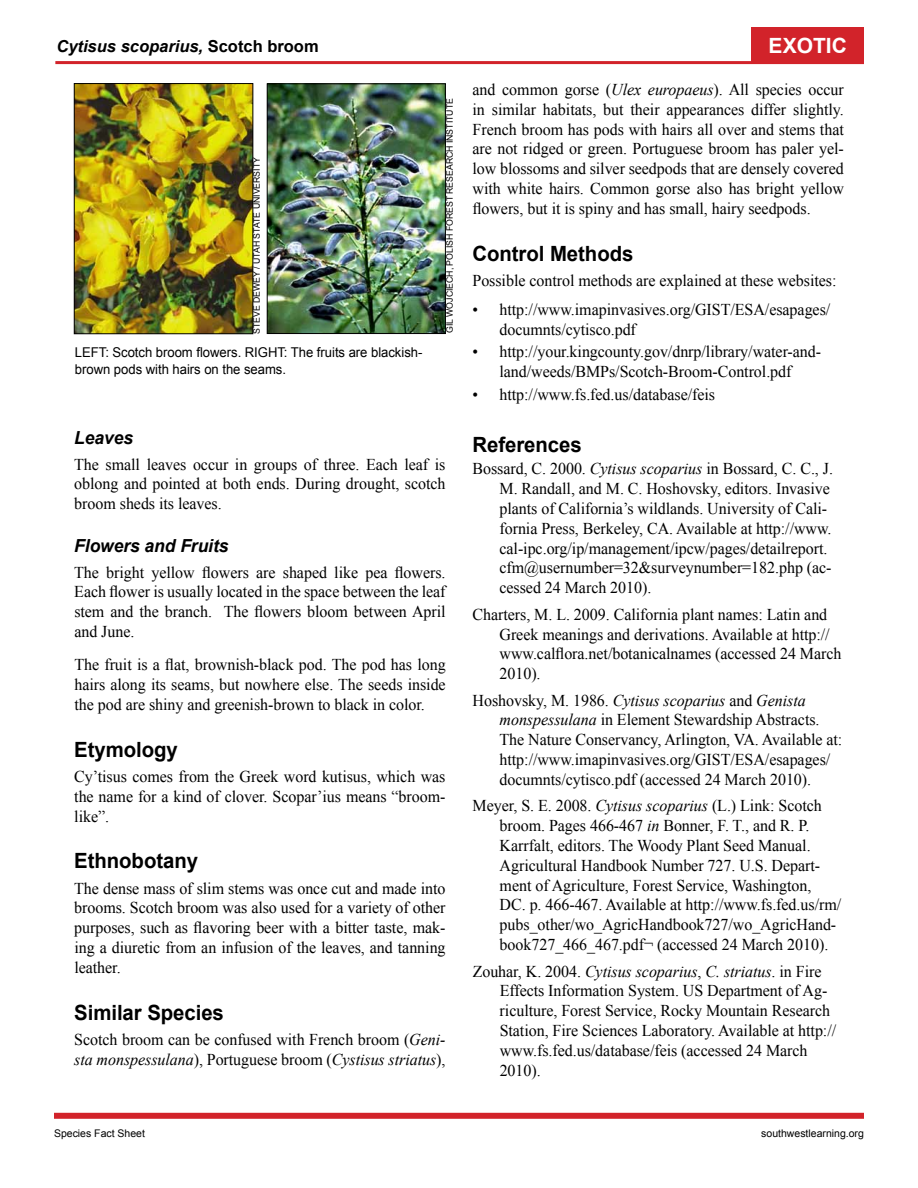
<style>
.page{position:relative;width:918px;height:1188px;background:#fff}
.page>*{position:absolute;margin:0;border:0;box-sizing:border-box;transform-origin:0 0}
.t1{font:700 21px "Arial";letter-spacing:-.005em;color:#000}
.t2{font:700 21px "Arial";color:#fff}
.t3{font:italic 700 18px "Arial";letter-spacing:-.005em;color:#000}
.t4{font:16.5px/19.8px "Times New Roman";letter-spacing:-.005em;color:#000}
.t5{font:italic 700 16.5px "Arial";color:#000}
.t6{font:13.5px/16.2px "Arial";letter-spacing:-.005em;color:#000}
.t7{font:10.5px "Arial";color:#000}
.t8{font:9px "Arial";letter-spacing:-.005em;color:#000}
.s1{font-style:normal}
.s2{font-style:italic}
</style>
<div class="page">
<div style="left:54px;top:1113px;width:810px;height:6px;background:#d2232a"></div>
<hr style="left:55px;top:61px;width:809px;height:3px;background:#d2232a">
<div style="left:752px;top:28px;width:112px;height:35px;background:#d2232a"></div>
<img style="left:76px;top:85px;width:175px;height:247px">
<div style="left:74px;top:83px;width:179px;height:251px;border:1px solid #000"></div>
<img style="left:269px;top:85px;width:175px;height:247px">
<div style="left:267px;top:83px;width:179px;height:251px;border:1px solid #000"></div>
<p class="t5" style="left:56px;top:36px;width:264px">Cytisus scoparius, <span class="s1">Scotch broom</span></p>
<p class="t8" style="left:251px;top:334px;width:177px;rotate:-90deg">steve dewey / utah state university</p>
<p class="t6" style="left:75px;top:345px;width:349px">LEFT: Scotch broom flowers. RIGHT: The fruits are blackish&shy;brown pods with hairs on the seams.</p>
<p class="t8" style="left:444px;top:333px;width:235px;rotate:-90deg">Gil Wojciech, Polish Forest Research Institute</p>
<p class="t3" style="left:74px;top:426px;width:60px">Leaves</p>
<p class="t4" style="left:74px;top:454px;width:373px;text-align:justify">The small leaves occur in groups of three. Each leaf is oblong and pointed at both ends. During drought, scotch broom sheds its leaves.</p>
<p class="t3" style="left:74px;top:534px;width:156px">Flowers and Fruits</p>
<p class="t4" style="left:74px;top:562px;width:373px;text-align:justify">The bright yellow flowers are shaped like pea flowers.<br>Each flower is usually located in the space between the leaf stem and the branch. The flowers bloom between April and June.</p>
<p class="t4" style="left:74px;top:655px;width:373px;text-align:justify">The fruit is a flat, brownish-black pod. The pod has long hairs along its seams, but nowhere else. The seeds inside the pod are shiny and greenish-brown to black in color.</p>
<p class="t1" style="left:74px;top:736px;width:105px">Etymology</p>
<p class="t4" style="left:74px;top:766px;width:373px;text-align:justify">Cy’tisus comes from the Greek word kutisus, which was the name for a kind of clover. Scopar’ius means “broom&shy;like”.</p>
<p class="t1" style="left:74px;top:847px;width:125px">Ethnobotany</p>
<p class="t4" style="left:74px;top:878px;width:373px;text-align:justify">The dense mass of slim stems was once cut and made into brooms. Scotch broom was also used for a variety of other purposes, such as flavoring beer with a bitter taste, mak&shy;ing a diuretic from an infusion of the leaves, and tanning leather.</p>
<p class="t1" style="left:74px;top:998px;width:151px">Similar Species</p>
<p class="t4" style="left:74px;top:1029px;width:373px">Scotch broom can be confused with French broom (<span class="s2">Geni&shy;sta monspessulana</span>), Portuguese broom (<span class="s2">Cystisus striatus</span>),</p>
<p class="t2" style="left:769px;top:32px;width:28px">Exotic</p>
<p class="t4" style="left:473px;top:79px;width:373px;text-align:justify">and common gorse (<span class="s2">Ulex europaeus</span>). All species occur in similar habitats, but their appearances differ slightly.<br>French broom has pods with hairs all over and stems that are not ridged or green. Portuguese broom has paler yel&shy;low blossoms and silver seedpods that are densely covered with white hairs. Common gorse also has bright yellow flowers, but it is spiny and has small, hairy seedpods.</p>
<p class="t1" style="left:472px;top:239px;width:162px">Control Methods</p>
<p class="t4" style="left:472px;top:270px;width:366px">Possible control methods are explained at these websites:</p>
<p class="t4" style="left:500px;top:299px;width:332px;text-indent:-27px">• http://www.imapinvasives.org/GIST/ESA/esapages/ documnts/cytisco.pdf</p>
<p class="t4" style="left:473px;top:342px;width:350px;text-align:center">• http://your.kingcounty.gov/dnrp/library/water-and&shy;land/weeds/BMPs/Scotch-Broom-Control.pdf</p>
<p class="t4" style="left:473px;top:384px;width:244px">• http://www.fs.fed.us/database/feis</p>
<p class="t1" style="left:472px;top:431px;width:111px">References</p>
<p class="t4" style="left:500px;top:459px;width:335px;text-indent:-27px">Bossard, C. 2000. <span class="s2">Cytisus scoparius</span> in Bossard, C. C., J.<br>M. Randall, and M. C. Hoshovsky, editors. Invasive plants of California’s wildlands. University of Cali&shy;fornia Press, Berkeley, CA. Available at http://www. cal-ipc.org/ip/management/ipcw/pages/detailreport. cfm@usernumber=32&amp;surveynumber=182.php (ac&shy;cessed 24 March 2010).</p>
<p class="t4" style="left:500px;top:604px;width:343px;text-indent:-27px">Charters, M. L. 2009. California plant names: Latin and Greek meanings and derivations. Available at http:// www.calflora.net/botanicalnames (accessed 24 March 2010).</p>
<p class="t4" style="left:500px;top:690px;width:344px;text-indent:-27px">Hoshovsky, M. 1986. <span class="s2">Cytisus scoparius</span> and <span class="s2">Genista monspessulana</span> in Element Stewardship Abstracts.<br>The Nature Conservancy, Arlington, VA. Available at: http://www.imapinvasives.org/GIST/ESA/esapages/ documnts/cytisco.pdf (accessed 24 March 2010).</p>
<p class="t4" style="left:500px;top:796px;width:343px;text-indent:-27px">Meyer, S. E. 2008. <span class="s2">Cytisus scoparius</span> (L.) Link: Scotch broom. Pages 466-467 <span class="s2">in</span> Bonner, F. T., and R. P.<br>Karrfalt, editors. The Woody Plant Seed Manual.<br>Agricultural Handbook Number 727. U.S. Depart&shy;ment of Agriculture, Forest Service, Washington, DC. p. 466-467. Available at http://www.fs.fed.us/rm/ pubs_other/wo_AgricHandbook727/wo_AgricHand&shy;book727_466_467.pdf¬ (accessed 24 March 2010).</p>
<p class="t4" style="left:500px;top:961px;width:338px;text-indent:-27px">Zouhar, K. 2004. <span class="s2">Cytisus scoparius</span>, <span class="s2">C. striatus</span>. in Fire Effects Information System. US Department of Ag&shy;riculture, Forest Service, Rocky Mountain Research Station, Fire Sciences Laboratory. Available at http:// www.fs.fed.us/database/feis (accessed 24 March 2010).</p>
<p class="t7" style="left:54px;top:1126px;width:93px">Species Fact Sheet</p>
<p class="t7" style="left:761px;top:1126px;width:104px">southwestlearning.org</p>
</div>
